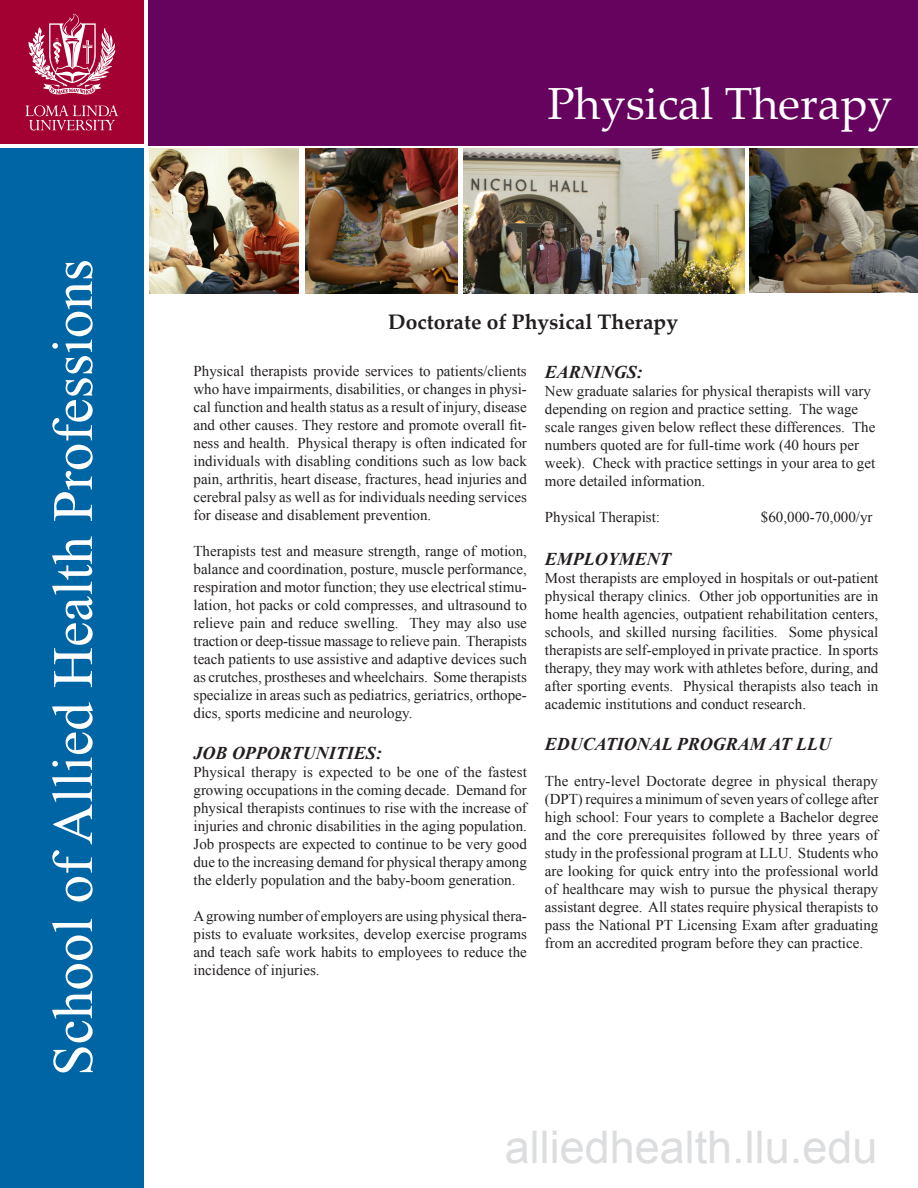
<style>
.page{position:relative;width:918px;height:1188px;background:#fff}
.page>*{position:absolute;margin:0;border:0;box-sizing:border-box;transform-origin:0 0}
.t1{font:57px "Times New Roman";color:#fff}
.t2{font:45px "Arial";color:#dcdddf}
.t3{font:45px "Palatino Linotype";color:#fff}
.t4{font:700 21px "Palatino Linotype";color:#231f20}
.t5{font:italic 700 18px "Times New Roman";color:#231f20}
.t6{font:15px/18px "Times New Roman";color:#231f20;text-align:justify}
</style>
<div class="page">
<div style="left:0;top:148px;width:144px;height:1040px;background:#0065a4"></div>
<div style="left:0;top:0;width:144px;height:144px;background:#a40133"></div>
<svg style="left:26px;top:105px;width:92px;height:25px"></svg>
<svg style="left:28px;top:13px;width:87px;height:82px"></svg>
<div style="left:148px;top:0;width:770px;height:145px;background:#65035f"></div>
<img style="left:463px;top:148px;width:282px;height:145px">
<img style="left:750px;top:148px;width:168px;height:145px">
<img style="left:149px;top:148px;width:150px;height:145px">
<img style="left:305px;top:148px;width:153px;height:145px">
<p class="t1" style="left:34px;top:1076px;width:818px;rotate:-90deg">School of Allied Health Professions</p>
<p class="t3" style="left:547px;top:72px;width:347px">Physical Therapy</p>
<p class="t4" style="left:388px;top:307px;width:291px">Doctorate of Physical Therapy</p>
<p class="t6" style="left:194px;top:362px;width:335px">Physical therapists provide services to patients/clients who have impairments, disabilities, or changes in physi&shy;cal function and health status as a result of injury, disease and other causes. They restore and promote overall fit&shy;ness and health. Physical therapy is often indicated for individuals with disabling conditions such as low back pain, arthritis, heart disease, fractures, head injuries and cerebral palsy as well as for individuals needing services for disease and disablement prevention.</p>
<p class="t6" style="left:194px;top:542px;width:335px">Therapists test and measure strength, range of motion, balance and coordination, posture, muscle performance, respiration and motor function; they use electrical stimu&shy;lation, hot packs or cold compresses, and ultrasound to relieve pain and reduce swelling. They may also use traction or deep-tissue massage to relieve pain. Therapists teach patients to use assistive and adaptive devices such as crutches, prostheses and wheelchairs. Some therapists specialize in areas such as pediatrics, geriatrics, orthope&shy;dics, sports medicine and neurology.</p>
<p class="t5" style="left:194px;top:741px;width:190px">JOB OPPORTUNITIES:</p>
<p class="t6" style="left:194px;top:763px;width:335px">Physical therapy is expected to be one of the fastest growing occupations in the coming decade. Demand for physical therapists continues to rise with the increase of injuries and chronic disabilities in the aging population.<br>Job prospects are expected to continue to be very good due to the increasing demand for physical therapy among the elderly population and the baby-boom generation.</p>
<p class="t6" style="left:194px;top:907px;width:335px">A growing number of employers are using physical thera&shy;pists to evaluate worksites, develop exercise programs and teach safe work habits to employees to reduce the incidence of injuries.</p>
<p class="t5" style="left:545px;top:359px;width:100px">EARNINGS:</p>
<p class="t6" style="left:545px;top:381px;width:332px;text-align:left">New graduate salaries for physical therapists will vary depending on region and practice setting. The wage scale ranges given below reflect these differences. The numbers quoted are for full-time work (40 hours per week). Check with practice settings in your area to get more detailed information.</p>
<p class="t6" style="left:545px;top:507px;width:117px">Physical Therapist:</p>
<p class="t6" style="left:761px;top:507px;width:113px">$60,000-70,000/yr</p>
<p class="t5" style="left:545px;top:546px;width:127px">EMPLOYMENT</p>
<p class="t6" style="left:545px;top:568px;width:335px">Most therapists are employed in hospitals or out-patient physical therapy clinics. Other job opportunities are in home health agencies, outpatient rehabilitation centers, schools, and skilled nursing facilities. Some physical therapists are self-employed in private practice. In sports therapy, they may work with athletes before, during, and after sporting events. Physical therapists also teach in academic institutions and conduct research.</p>
<p class="t5" style="left:545px;top:732px;width:288px">EDUCATIONAL PROGRAM AT LLU</p>
<p class="t6" style="left:545px;top:772px;width:335px">The entry-level Doctorate degree in physical therapy (DPT) requires a minimum of seven years of college after high school: Four years to complete a Bachelor degree and the core prerequisites followed by three years of study in the professional program at LLU. Students who are looking for quick entry into the professional world of healthcare may wish to pursue the physical therapy assistant degree. All states require physical therapists to pass the National PT Licensing Exam after graduating from an accredited program before they can practice.</p>
<p class="t2" style="left:505px;top:1118px;width:374px">alliedhealth.llu.edu</p>
</div>
